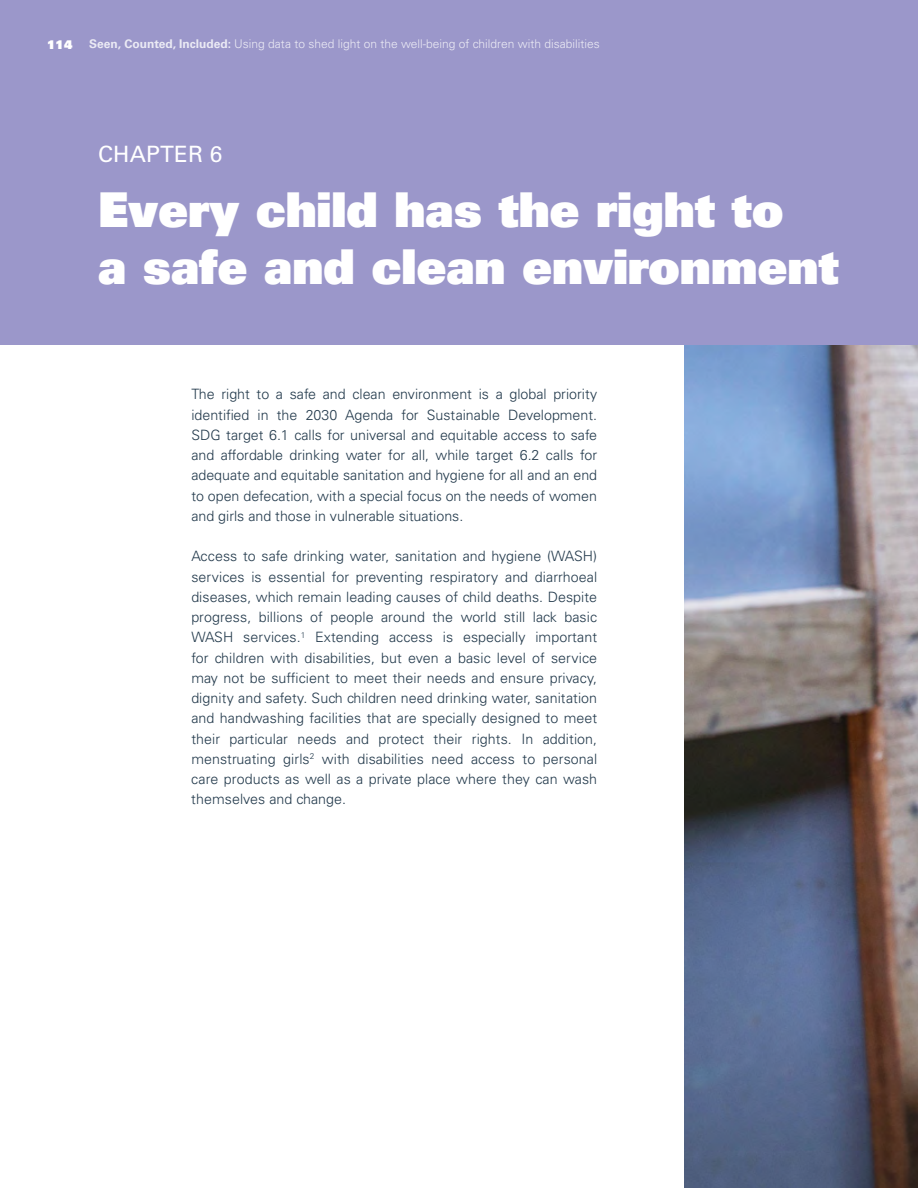
<style>
.page{position:relative;width:918px;height:1188px;background:#fff}
.page>*{position:absolute;margin:0;border:0;box-sizing:border-box;transform-origin:0 0}
.t1{font:48px/57.6px "Univers LT Std X Black";letter-spacing:-.005em;color:#fff}
.t2{font:22.5px "Univers LT Std";letter-spacing:.01em;color:#fff}
.t3{font:300 14.25px/20.2px "Univers LT Std";color:#233a4c;text-align:justify}
.t4{font:300 12px "Univers LT Std";color:#fff}
.t5{font:12px "Univers LT Std X Black";color:#fff}
.s1{font-weight:700}
</style>
<div class="page">
<img style="left:684px;top:344px;width:234px;height:844px">
<div style="left:0;top:0;width:918px;height:344px;background:#9b97ca"></div>
<p class="t5" style="left:47px;top:37px;width:27px">114</p>
<p class="t4" style="left:89px;top:37px;width:512px"><span class="s1">Seen, Counted, Included:</span> Using data to shed light on the well-being of children with disabilities</p>
<h2 class="t2" style="left:98px;top:141px;width:126px">CHAPTER 6</h2>
<h1 class="t1" style="left:98px;top:179px;width:742px">Every child has the right to<br>a safe and clean environment</h1>
<p class="t3" style="left:191px;top:384px;width:407px">The right to a safe and clean environment is a global priority identified in the 2030 Agenda for Sustainable Development.<br>SDG target 6.1 calls for universal and equitable access to safe and affordable drinking water for all, while target 6.2 calls for adequate and equitable sanitation and hygiene for all and an end to open defecation, with a special focus on the needs of women and girls and those in vulnerable situations.</p>
<p class="t3" style="left:191px;top:546px;width:407px">Access to safe drinking water, sanitation and hygiene (WASH) services is essential for preventing respiratory and diarrhoeal diseases, which remain leading causes of child deaths. Despite progress, billions of people around the world still lack basic WASH services.<sup>1</sup> Extending access is especially important for children with disabilities, but even a basic level of service may not be sufficient to meet their needs and ensure privacy, dignity and safety. Such children need drinking water, sanitation and handwashing facilities that are specially designed to meet their particular needs and protect their rights. In addition, menstruating girls<sup>2</sup> with disabilities need access to personal care products as well as a private place where they can wash themselves and change.</p>
</div>
